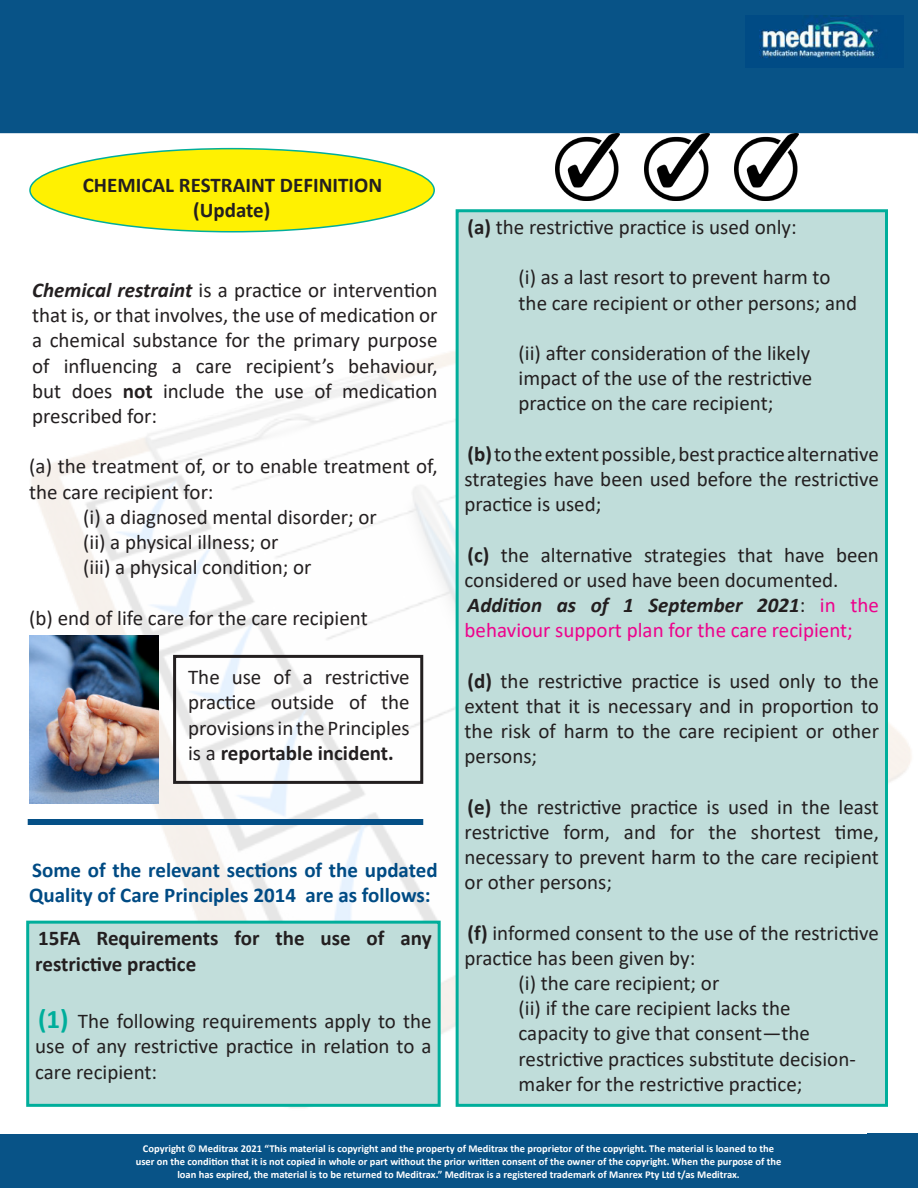
<style>
.page{position:relative;width:918px;height:1188px;background:#fff}
.page>*{position:absolute;margin:0;border:0;box-sizing:border-box;transform-origin:0 0}
.t1{font:21px/25.2px "Calibri";color:#231f20;text-align:justify}
.t2{font:700 21px/25.2px "Calibri";color:#231f20;text-align:center}
.t3{font:700 21px/25.2px "Calibri";color:#004b84}
.t4{font:21px/25.2px "Calibri";color:#ed028c}
.t5{font:700 10.5px "Calibri";color:#fff}
.s1{font-weight:700;font-style:italic}
.s2{font-weight:700}
.s3{font-weight:700;font-size:27px;color:#00ae9b}
.s4{font-weight:700;font-style:italic;color:#231f20}
.s5{color:#231f20}
</style>
<div class="page">
<img style="left:26px;top:202px;width:886px;height:906px">
<div style="left:1px;top:1px;width:916px;height:131px;background:#085387"></div>
<div style="left:0;top:0;width:918px;height:133px;border:2px solid #085387"></div>
<div style="left:30px;top:149px;width:404px;height:83px;background:#fff101;border-radius:50%"></div>
<div style="left:28px;top:819px;width:395px;height:6px;background:#055087"></div>
<img style="left:29px;top:636px;width:130px;height:167px">
<svg style="left:916px;top:2px;width:2px;height:131px"></svg>
<img style="left:555px;top:134px;width:65px;height:66px">
<div style="left:0;top:1134px;width:918px;height:54px;background:#085387"></div>
<div style="left:28px;top:922px;width:411px;height:183px;background:#c0ddda"></div>
<div style="left:26px;top:921px;width:415px;height:186px;border:3px solid #00ae9b"></div>
<img style="left:759px;top:15px;width:122px;height:43px">
<div style="left:457px;top:211px;width:429px;height:894px;background:#c0ddda"></div>
<div style="left:456px;top:209px;width:432px;height:898px;border:3px solid #00ae9b"></div>
<img style="left:734px;top:134px;width:65px;height:66px">
<img style="left:645px;top:134px;width:64px;height:66px">
<div style="left:173px;top:655px;width:250px;height:129px;border:3px solid #231f20"></div>
<p class="t2" style="left:83px;top:172px;width:301px">CHEMICAL RESTRAINT DEFINITION (Update)</p>
<p class="t1" style="left:32px;top:277px;width:407px"><span class="s1">Chemical restraint</span> is a practice or intervention that is, or that involves, the use of medication or a chemical substance for the primary purpose of influencing a care recipient’s behaviour, but does <span class="s2">not</span> include the use of medication prescribed for:</p>
<p class="t1" style="left:29px;top:453px;width:410px">(a) the treatment of, or to enable treatment of, the care recipient for:</p>
<p class="t1" style="left:83px;top:504px;width:295px">(i) a diagnosed mental disorder; or</p>
<p class="t1" style="left:83px;top:529px;width:197px">(ii) a physical illness; or</p>
<p class="t1" style="left:83px;top:554px;width:230px">(iii) a physical condition; or</p>
<p class="t1" style="left:29px;top:604px;width:340px">(b) end of life care for the care recipient</p>
<p class="t1" style="left:188px;top:664px;width:223px">The use of a restrictive practice outside of the provisions in the Principles is a <span class="s2">reportable incident.</span></p>
<p class="t3" style="left:29px;top:857px;width:410px">Some of the relevant sections of the updated<br>Quality of Care Principles 2014 are as follows:</p>
<p class="t2" style="left:35px;top:926px;width:398px;text-align:left">15FA Requirements for the use of any restrictive practice</p>
<p class="t1" style="left:35px;top:1008px;width:398px"><span class="s3">(1)</span> The following requirements apply to the use of any restrictive practice in relation to a care recipient:</p>
<p class="t1" style="left:468px;top:214px;width:331px"><span class="s2">(a)</span> the restrictive practice is used only:</p>
<p class="t1" style="left:519px;top:264px;width:340px">(i) as a last resort to prevent harm to the care recipient or other persons; and</p>
<p class="t1" style="left:519px;top:340px;width:295px">(ii) after consideration of the likely impact of the use of the restrictive practice on the care recipient;</p>
<p class="t1" style="left:465px;top:441px;width:416px"><span class="s2">(b)</span> to the extent possible, best practice alternative strategies have been used before the restrictive practice is used;</p>
<p class="t1" style="left:465px;top:542px;width:416px"><span class="s2">(c)</span> the alternative strategies that have been considered or used have been documented.</p>
<p class="t4" style="left:465px;top:592px;width:416px"><span class="s4">Addition as of 1 September 2021</span><span class="s5">:</span> in the behaviour support plan for the care recipient;</p>
<p class="t1" style="left:465px;top:668px;width:416px"><span class="s2">(d)</span> the restrictive practice is used only to the extent that it is necessary and in proportion to the risk of harm to the care recipient or other persons;</p>
<p class="t1" style="left:465px;top:794px;width:416px"><span class="s2">(e)</span> the restrictive practice is used in the least restrictive form, and for the shortest time, necessary to prevent harm to the care recipient or other persons;</p>
<p class="t1" style="left:465px;top:920px;width:416px"><span class="s2">(f)</span> informed consent to the use of the restrictive practice has been given by:</p>
<p class="t1" style="left:519px;top:970px;width:202px">(i) the care recipient; or</p>
<p class="t1" style="left:519px;top:995px;width:339px;text-align:left">(ii) if the care recipient lacks the capacity to give that consent—the restrictive practices substitute decision&shy;maker for the restrictive practice;</p>
<p class="t5" style="left:143px;top:1141px;width:633px">Copyright © Meditrax 2021 “This material is copyright and the property of Meditrax the proprietor of the copyright. The material is loaned to the</p>
<p class="t5" style="left:136px;top:1154px;width:647px">user on the condition that it is not copied in whole or part without the prior written consent of the owner of the copyright. When the purpose of the</p>
<p class="t5" style="left:177px;top:1167px;width:564px">loan has expired, the material is to be returned to Meditrax.” Meditrax is a registered trademark of Manrex Pty Ltd t/as Meditrax.</p>
</div>
